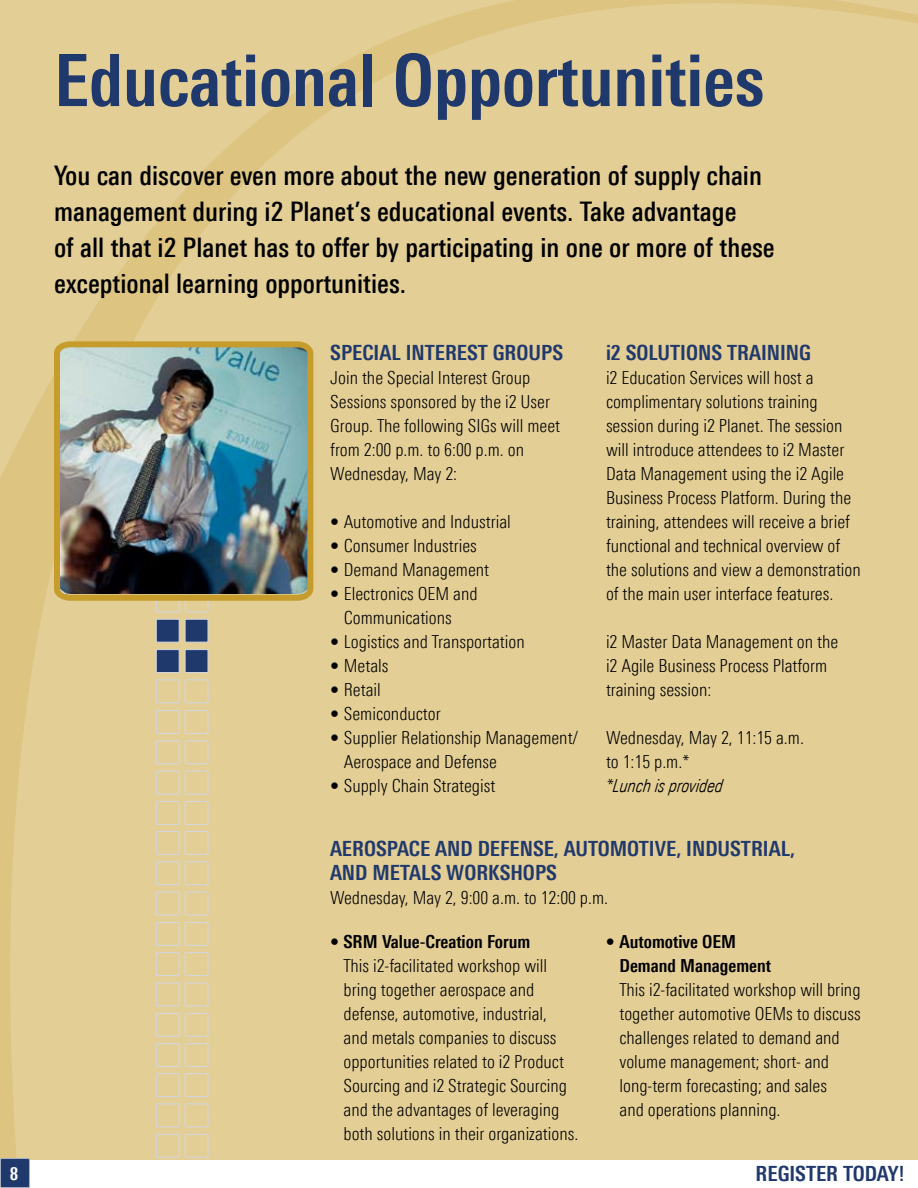
<style>
.page{position:relative;width:918px;height:1188px;background:#fff}
.page>*{position:absolute;margin:0;border:0;box-sizing:border-box;transform-origin:0 0}
.t1{font:700 condensed 72px "LT Univers";color:#20396d}
.t2{font:500 condensed 27px/36px "LT Univers";color:#000}
.t3{font:700 condensed 21px/24px "LT Univers";color:#20396d}
.t4{font:300 condensed 18px/24px "LT Univers";color:#000}
.t5{font:700 condensed 18px/24px "LT Univers";color:#000}
.t6{font:italic 300 condensed 18px "LT Univers";color:#000}
.t7{font:700 condensed 18px "LT Univers";color:#fff}
.s1{font-weight:700}
.s2{font-weight:300}
</style>
<div class="page">
<div style="left:0;top:0;width:918px;height:1160px;background:#e3ce96"></div>
<div style="left:156px;top:1134px;width:24px;height:24px;border:1px solid #d2d7e2"></div>
<div style="left:185px;top:1134px;width:23px;height:24px;border:1px solid #d2d7e2"></div>
<div style="left:156px;top:1103px;width:24px;height:24px;border:1px solid #d2d7e2"></div>
<div style="left:185px;top:1103px;width:23px;height:24px;border:1px solid #d2d7e2"></div>
<div style="left:156px;top:1073px;width:24px;height:24px;border:1px solid #d2d7e2"></div>
<div style="left:185px;top:1073px;width:23px;height:24px;border:1px solid #d2d7e2"></div>
<div style="left:156px;top:1043px;width:24px;height:24px;border:1px solid #d2d7e2"></div>
<div style="left:185px;top:1043px;width:23px;height:24px;border:1px solid #d2d7e2"></div>
<div style="left:156px;top:1013px;width:24px;height:24px;border:1px solid #d2d7e2"></div>
<div style="left:185px;top:1013px;width:23px;height:24px;border:1px solid #d2d7e2"></div>
<div style="left:156px;top:983px;width:24px;height:23px;border:1px solid #d2d7e2"></div>
<div style="left:185px;top:983px;width:23px;height:23px;border:1px solid #d2d7e2"></div>
<div style="left:156px;top:952px;width:24px;height:24px;border:1px solid #d2d7e2"></div>
<div style="left:185px;top:952px;width:23px;height:24px;border:1px solid #d2d7e2"></div>
<div style="left:156px;top:922px;width:24px;height:24px;border:1px solid #d2d7e2"></div>
<div style="left:185px;top:922px;width:23px;height:24px;border:1px solid #d2d7e2"></div>
<div style="left:156px;top:892px;width:24px;height:24px;border:1px solid #d2d7e2"></div>
<div style="left:185px;top:892px;width:23px;height:24px;border:1px solid #d2d7e2"></div>
<div style="left:156px;top:861px;width:24px;height:24px;border:1px solid #d2d7e2"></div>
<div style="left:185px;top:861px;width:23px;height:24px;border:1px solid #d2d7e2"></div>
<div style="left:156px;top:831px;width:24px;height:24px;border:1px solid #d2d7e2"></div>
<div style="left:185px;top:831px;width:23px;height:24px;border:1px solid #d2d7e2"></div>
<div style="left:156px;top:801px;width:24px;height:24px;border:1px solid #d2d7e2"></div>
<div style="left:185px;top:801px;width:23px;height:24px;border:1px solid #d2d7e2"></div>
<div style="left:156px;top:771px;width:24px;height:24px;border:1px solid #d2d7e2"></div>
<div style="left:185px;top:771px;width:23px;height:24px;border:1px solid #d2d7e2"></div>
<div style="left:156px;top:740px;width:24px;height:24px;border:1px solid #d2d7e2"></div>
<div style="left:185px;top:740px;width:23px;height:24px;border:1px solid #d2d7e2"></div>
<div style="left:156px;top:710px;width:24px;height:24px;border:1px solid #d2d7e2"></div>
<div style="left:185px;top:710px;width:23px;height:24px;border:1px solid #d2d7e2"></div>
<div style="left:156px;top:679px;width:24px;height:24px;border:1px solid #d2d7e2"></div>
<div style="left:185px;top:679px;width:23px;height:24px;border:1px solid #d2d7e2"></div>
<div style="left:156px;top:650px;width:23px;height:23px;background:#20396d"></div>
<div style="left:156px;top:649px;width:24px;height:24px;border:1px solid #d2d7e2"></div>
<div style="left:156px;top:619px;width:23px;height:23px;background:#20396d"></div>
<div style="left:156px;top:619px;width:24px;height:24px;border:1px solid #d2d7e2"></div>
<div style="left:185px;top:619px;width:23px;height:23px;background:#20396d"></div>
<div style="left:185px;top:619px;width:23px;height:24px;border:1px solid #d2d7e2"></div>
<div style="left:156px;top:588px;width:24px;height:24px;border:1px solid #d2d7e2"></div>
<div style="left:185px;top:588px;width:23px;height:24px;border:1px solid #d2d7e2"></div>
<div style="left:185px;top:650px;width:23px;height:23px;background:#20396d"></div>
<div style="left:185px;top:649px;width:23px;height:24px;border:1px solid #d2d7e2"></div>
<img style="left:51px;top:338px;width:265px;height:266px">
<div style="left:0;top:1159px;width:29px;height:29px;background:#20396d"></div>
<div style="left:0;top:1158px;width:30px;height:30px;border:1px solid #a6b0c5"></div>
<h1 class="t1" style="left:54px;top:38px;width:712px">Educational Opportunities</h1>
<p class="t2" style="left:54px;top:157px;width:722px">You can discover even more about the new generation of supply chain management during i2 Planet’s educational events. Take advantage<br>of all that i2 Planet has to offer by participating in one or more of these exceptional learning opportunities.</p>
<p class="t3" style="left:330px;top:341px;width:234px">SPECIAL INTEREST GROUPS</p>
<p class="t4" style="left:330px;top:366px;width:231px">Join the Special Interest Group<br>Sessions sponsored by the i2 User<br>Group. The following SIGs will meet from 2:00 p.m. to 6:00 p.m. on<br>Wednesday, May 2:</p>
<p class="t4" style="left:330px;top:510px;width:182px">• Automotive and Industrial</p>
<p class="t4" style="left:330px;top:534px;width:148px">• Consumer Industries</p>
<p class="t4" style="left:330px;top:558px;width:160px">• Demand Management</p>
<p class="t4" style="left:344px;top:582px;width:135px;text-indent:-14px">• Electronics OEM and<br>Communications</p>
<p class="t4" style="left:330px;top:630px;width:196px">• Logistics and Transportation</p>
<p class="t4" style="left:330px;top:654px;width:60px">• Metals</p>
<p class="t4" style="left:330px;top:678px;width:52px">• Retail</p>
<p class="t4" style="left:330px;top:702px;width:112px">• Semiconductor</p>
<p class="t4" style="left:344px;top:726px;width:236px;text-indent:-14px">• Supplier Relationship Management/<br>Aerospace and Defense</p>
<p class="t4" style="left:330px;top:774px;width:167px">• Supply Chain Strategist</p>
<p class="t3" style="left:606px;top:341px;width:206px">i2 SOLUTIONS TRAINING</p>
<p class="t4" style="left:606px;top:366px;width:256px">i2 Education Services will host a complimentary solutions training session during i2 Planet. The session will introduce attendees to i2 Master Data Management using the i2 Agile Business Process Platform. During the training, attendees will receive a brief functional and technical overview of the solutions and view a demonstration of the main user interface features.</p>
<p class="t4" style="left:606px;top:630px;width:234px">i2 Master Data Management on the i2 Agile Business Process Platform training session:</p>
<p class="t4" style="left:606px;top:726px;width:199px">Wednesday, May 2, 11:15 a.m. to 1:15 p.m.*</p>
<p class="t6" style="left:606px;top:776px;width:119px">*Lunch is provided</p>
<p class="t3" style="left:330px;top:836px;width:467px">AEROSPACE AND DEFENSE, AUTOMOTIVE, INDUSTRIAL,<br>AND METALS WORKSHOPS</p>
<p class="t4" style="left:330px;top:885px;width:280px">Wednesday, May 2, 9:00 a.m. to 12:00 p.m.</p>
<p class="t4" style="left:344px;top:930px;width:236px;text-indent:-14px">• <span class="s1">SRM Value-Creation Forum<br></span>This i2-facilitated workshop will bring together aerospace and defense, automotive, industrial,<br>and metals companies to discuss opportunities related to i2 Product Sourcing and i2 Strategic Sourcing and the advantages of leveraging both solutions in their organizations.</p>
<p class="t5" style="left:620px;top:930px;width:153px;text-indent:-14px"><span class="s2">•</span> Automotive OEM<br>Demand Management</p>
<p class="t4" style="left:620px;top:978px;width:243px">This i2-facilitated workshop will bring together automotive OEMs to discuss challenges related to demand and volume management; short- and long-term forecasting; and sales<br>and operations planning.</p>
<p class="t7" style="left:10px;top:1162px;width:10px">8</p>
<p class="t3" style="left:756px;top:1161px;width:150px">REGISTER TODAY!</p>
</div>
